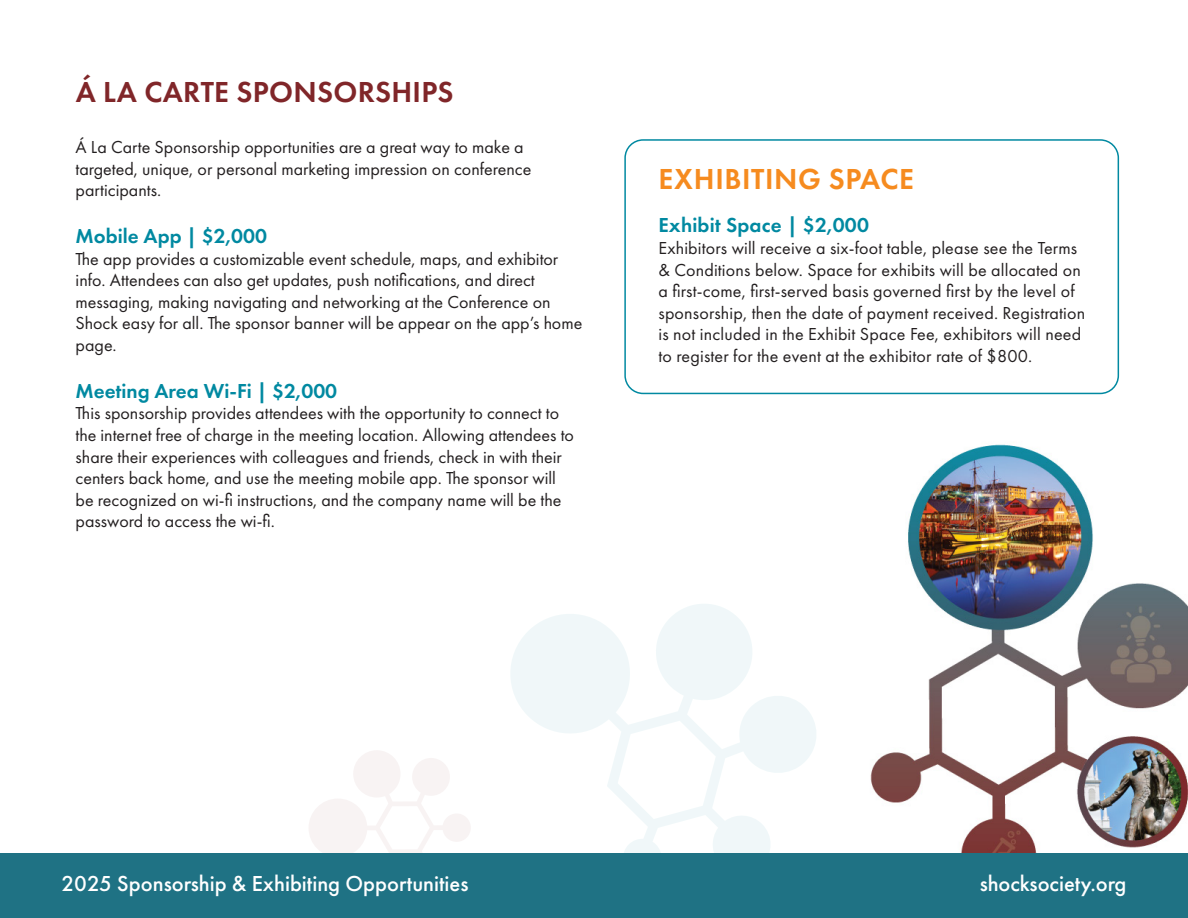
<style>
.page{position:relative;width:1188px;height:918px;background:#fff}
.page>*{position:absolute;margin:0;border:0;box-sizing:border-box;transform-origin:0 0}
.t1{font:600 30px "Futura PT";letter-spacing:.01em;color:#802629}
.t2{font:600 30px "Futura PT";letter-spacing:.02em;color:#f68b1f}
.t3{font:500 22.5px "Futura PT";color:#fff}
.t4{font:600 21px "Futura PT";color:#0189a1}
.t5{font:18px/21.6px "Futura PT";color:#231f20}
</style>
<div class="page">
<svg style="left:511px;top:604px;width:305px;height:249px"></svg>
<svg style="left:309px;top:751px;width:161px;height:102px"></svg>
<img style="left:870px;top:444px;width:318px;height:409px">
<div style="left:624px;top:139px;width:495px;height:255px;border:2px solid #0189a1;border-radius:18px"></div>
<div style="left:0;top:853px;width:1188px;height:65px;background:#1f7284"></div>
<p class="t1" style="left:76px;top:73px;width:379px">Á LA CARTE SPONSORSHIPS</p>
<p class="t5" style="left:76px;top:136px;width:457px">Á La Carte Sponsorship opportunities are a great way to make a targeted, unique, or personal marketing impression on conference participants.</p>
<p class="t4" style="left:76px;top:223px;width:193px">Mobile App | $2,000</p>
<p class="t5" style="left:76px;top:248px;width:508px">The app provides a customizable event schedule, maps, and exhibitor info. Attendees can also get updates, push notifications, and direct messaging, making navigating and networking at the Conference on Shock easy for all. The sponsor banner will be appear on the app’s home page.</p>
<p class="t4" style="left:76px;top:378px;width:263px">Meeting Area Wi-Fi | $2,000</p>
<p class="t5" style="left:76px;top:402px;width:500px">This sponsorship provides attendees with the opportunity to connect to the internet free of charge in the meeting location. Allowing attendees to share their experiences with colleagues and friends, check in with their centers back home, and use the meeting mobile app. The sponsor will be recognized on wi-fi instructions, and the company name will be the password to access the wi-fi.</p>
<p class="t2" style="left:659px;top:160px;width:257px">EXHIBITING SPACE</p>
<p class="t4" style="left:658px;top:212px;width:212px">Exhibit Space | $2,000</p>
<p class="t5" style="left:658px;top:237px;width:420px">Exhibitors will receive a six-foot table, please see the Terms</p>
<p class="t5" style="left:658px;top:259px;width:428px">&amp; Conditions below. Space for exhibits will be allocated on a first-come, first-served basis governed first by the level of sponsorship, then the date of payment received. Registration is not included in the Exhibit Space Fee, exhibitors will need to register for the event at the exhibitor rate of $800.</p>
<p class="t3" style="left:61px;top:870px;width:409px">2025 Sponsorship &amp; Exhibiting Opportunities</p>
<p class="t3" style="left:980px;top:870px;width:148px">shocksociety.org</p>
</div>
